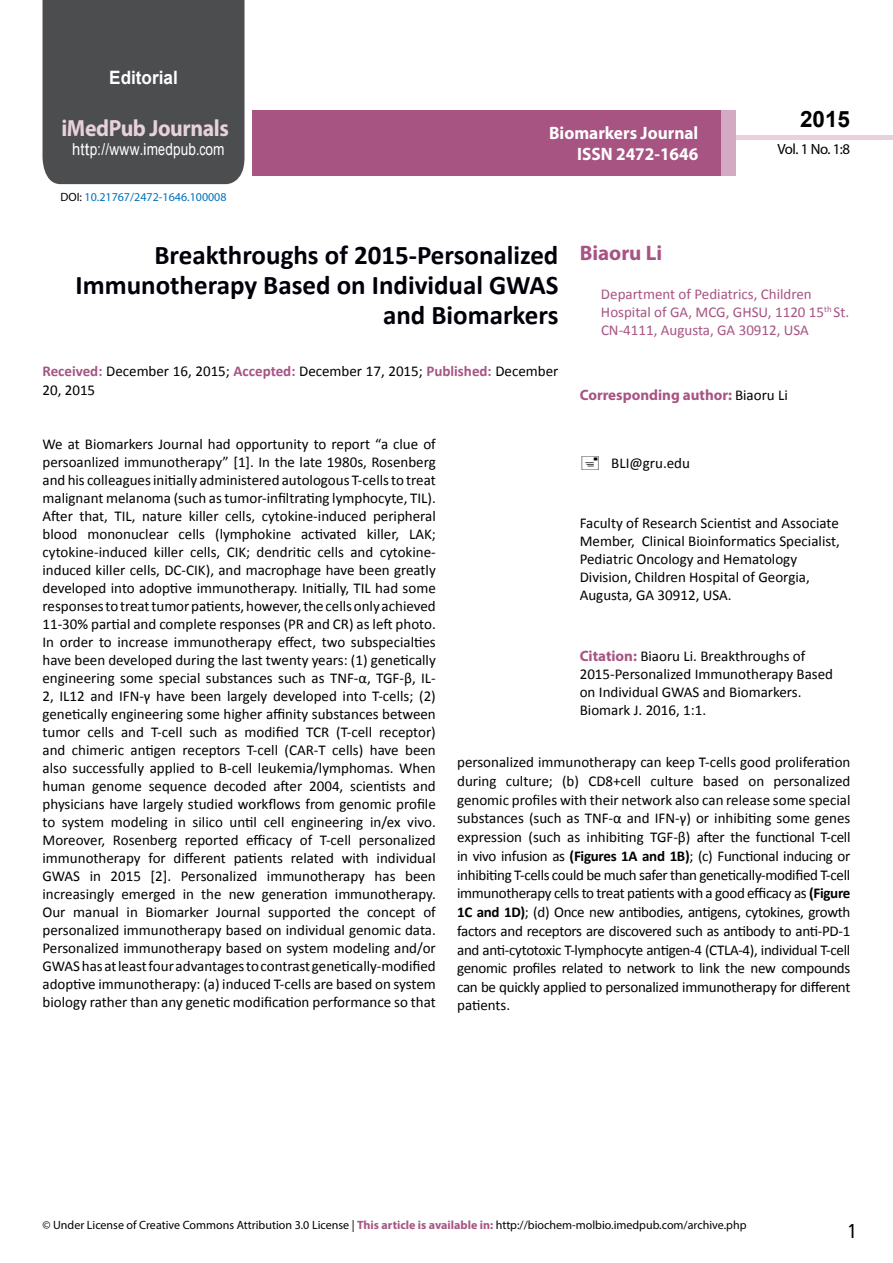
<style>
.page{position:relative;width:893px;height:1263px;background:#fff}
.page>*{position:absolute;margin:0;border:0;box-sizing:border-box;transform-origin:0 0}
.t1{font:700 27px/29.7px "Calibri";color:#00000a;text-align:right}
.t2{font:25.5px "Tunga";color:#000}
.t3{font:700 23.4px "Myriad Pro";letter-spacing:-.02em;color:#e6d1dd;scale:.93 1}
.t4{font:700 22.5px "Arial";color:#000}
.t5{font:700 21px "Myriad Pro";color:#a75483}
.t6{font:700 18.45px "Arial";color:#fff;scale:.93 1}
.t7{font:700 18px/21.6px "Myriad Pro";color:#fff;text-align:right;scale:.96 1}
.t8{font:16.5px "Arial";letter-spacing:.01em;color:#fff;scale:.89 1}
.t9{font:15px/18px "Calibri";color:#000}
.t10{font:15px/18px "Calibri";color:#a75483}
.t11{font:700 15px "Myriad Pro";color:#a75483}
.t12{font:14.85px "Myriad Pro";color:#000}
.t13{font:12px "Myriad Pro";color:#000}
.t14{font:12px "Myriad Pro";color:#0072bc}
.s1{font-family:"Calibri"}
.s2{color:#000}
.s3{font-weight:700;color:#a75483}
.s4{font-family:"Calibri";font-weight:400;color:#000}
.s5{font-family:"Myriad Pro";font-weight:700;color:#a75483}
.s6{font-weight:700}
</style>
<div class="page">
<div style="left:43px;top:0;width:201px;height:184px;background:#4c4d4f"></div>
<hr style="left:736px;top:135px;width:157px;height:4px;background:#e6d1dd">
<div style="left:720px;top:110px;width:16px;height:66px;background:#d2aac1"></div>
<div style="left:252px;top:110px;width:469px;height:66px;background:#a75483"></div>
<p class="t6" style="left:109px;top:65px;width:75px">Editorial</p>
<h3 class="t3" style="left:61px;top:113px;width:181px">iMedPub Journals</h3>
<p class="t8" style="left:72px;top:139px;width:173px">http://www<span class="s1">.</span>imedpub<span class="s1">.</span>com</p>
<p class="t14" style="left:60px;top:190px;width:168px"><span class="s2">DOI:</span> 10.21767/2472-1646.100008</p>
<p class="t7" style="left:549px;top:121px;width:157px">Biomarkers Journal<br>ISSN 2472-1646</p>
<h3 class="t4" style="left:800px;top:104px;width:52px">2015</h3>
<p class="t12" style="left:778px;top:140px;width:74px">Vol. 1 No. 1:8</p>
<h1 class="t1" style="left:76px;top:241px;width:484px">Breakthroughs of 2015-Personalized<br>Immunotherapy Based on Individual GWAS and Biomarkers</h1>
<p class="t9" style="left:42px;top:362px;width:517px;line-height:18.8px"><span class="s3">Received:</span> December 16, 2015; <span class="s3">Accepted:</span> December 17, 2015; <span class="s3">Published:</span> December<br>20, 2015</p>
<h3 class="t5" style="left:580px;top:239px;width:84px">Biaoru Li</h3>
<p class="t10" style="left:601px;top:285px;width:250px">Department of Pediatrics, Children<br>Hospital of GA, MCG, GHSU, 1120 15<sup>th</sup> St.<br>CN-4111, Augusta, GA 30912, USA</p>
<p class="t11" style="left:580px;top:385px;width:210px">Corresponding author: <span class="s4">Biaoru Li</span></p>
<p class="t9" style="left:43px;top:435px;width:395px;text-align:justify">We at Biomarkers Journal had opportunity to report “a clue of persoanlized immunotherapy” [1]. In the late 1980s, Rosenberg and his colleagues initially administered autologous T-cells to treat malignant melanoma (such as tumor-infiltrating lymphocyte, TIL).<br>After that, TIL, nature killer cells, cytokine-induced peripheral blood mononuclear cells (lymphokine activated killer, LAK; cytokine-induced killer cells, CIK; dendritic cells and cytokine&shy;induced killer cells, DC-CIK), and macrophage have been greatly developed into adoptive immunotherapy. Initially, TIL had some responses to treat tumor patients, however, the cells only achieved 11-30% partial and complete responses (PR and CR) as left photo.<br>In order to increase immunotherapy effect, two subspecialties have been developed during the last twenty years: (1) genetically engineering some special substances such as TNF-α, TGF-β, IL-2, IL12 and IFN-γ have been largely developed into T-cells; (2) genetically engineering some higher affinity substances between tumor cells and T-cell such as modified TCR (T-cell receptor) and chimeric antigen receptors T-cell (CAR-T cells) have been also successfully applied to B-cell leukemia/lymphomas. When human genome sequence decoded after 2004, scientists and physicians have largely studied workflows from genomic profile to system modeling in silico until cell engineering in/ex vivo.<br>Moreover, Rosenberg reported efficacy of T-cell personalized immunotherapy for different patients related with individual GWAS in 2015 [2]. Personalized immunotherapy has been increasingly emerged in the new generation immunotherapy.<br>Our manual in Biomarker Journal supported the concept of personalized immunotherapy based on individual genomic data.<br>Personalized immunotherapy based on system modeling and/or GWAS has at least four advantages to contrast genetically-modified adoptive immunotherapy: (a) induced T-cells are based on system biology rather than any genetic modification performance so that</p>
<p class="t9" style="left:611px;top:454px;width:80px">BLI@gru.edu</p>
<p class="t9" style="left:580px;top:514px;width:262px">Faculty of Research Scientist and Associate Member, Clinical Bioinformatics Specialist, Pediatric Oncology and Hematology Division, Children Hospital of Georgia, Augusta, GA 30912, USA.</p>
<p class="t9" style="left:580px;top:647px;width:255px"><span class="s5">Citation:</span> Biaoru Li. Breakthroughs of 2015-Personalized Immunotherapy Based on Individual GWAS and Biomarkers.<br>Biomark J. 2016, 1:1.</p>
<p class="t9" style="left:457px;top:753px;width:395px;line-height:18.8px;text-align:justify">personalized immunotherapy can keep T-cells good proliferation during culture; (b) CD8+cell culture based on personalized genomic profiles with their network also can release some special substances (such as TNF-α and IFN-γ) or inhibiting some genes expression (such as inhibiting TGF-β) after the functional T-cell in vivo infusion as <span class="s6">(Figures 1A and 1B)</span>; (c) Functional inducing or inhibiting T-cells could be much safer than genetically-modified T-cell immunotherapy cells to treat patients with a good efficacy as <span class="s6">(Figure 1C and 1D)</span>; (d) Once new antibodies, antigens, cytokines, growth factors and receptors are discovered such as antibody to anti-PD-1 and anti-cytotoxic T-lymphocyte antigen-4 (CTLA-4), individual T-cell genomic profiles related to network to link the new compounds can be quickly applied to personalized immunotherapy for different patients.</p>
<p class="t13" style="left:43px;top:1218px;width:705px">© Under License of Creative Commons Attribution 3.0 License | <span class="s3">This article is available in:</span> http://biochem-molbio.imedpub.com/archive.php</p>
<h2 class="t2" style="left:848px;top:1214px;width:9px">1</h2>
</div>
